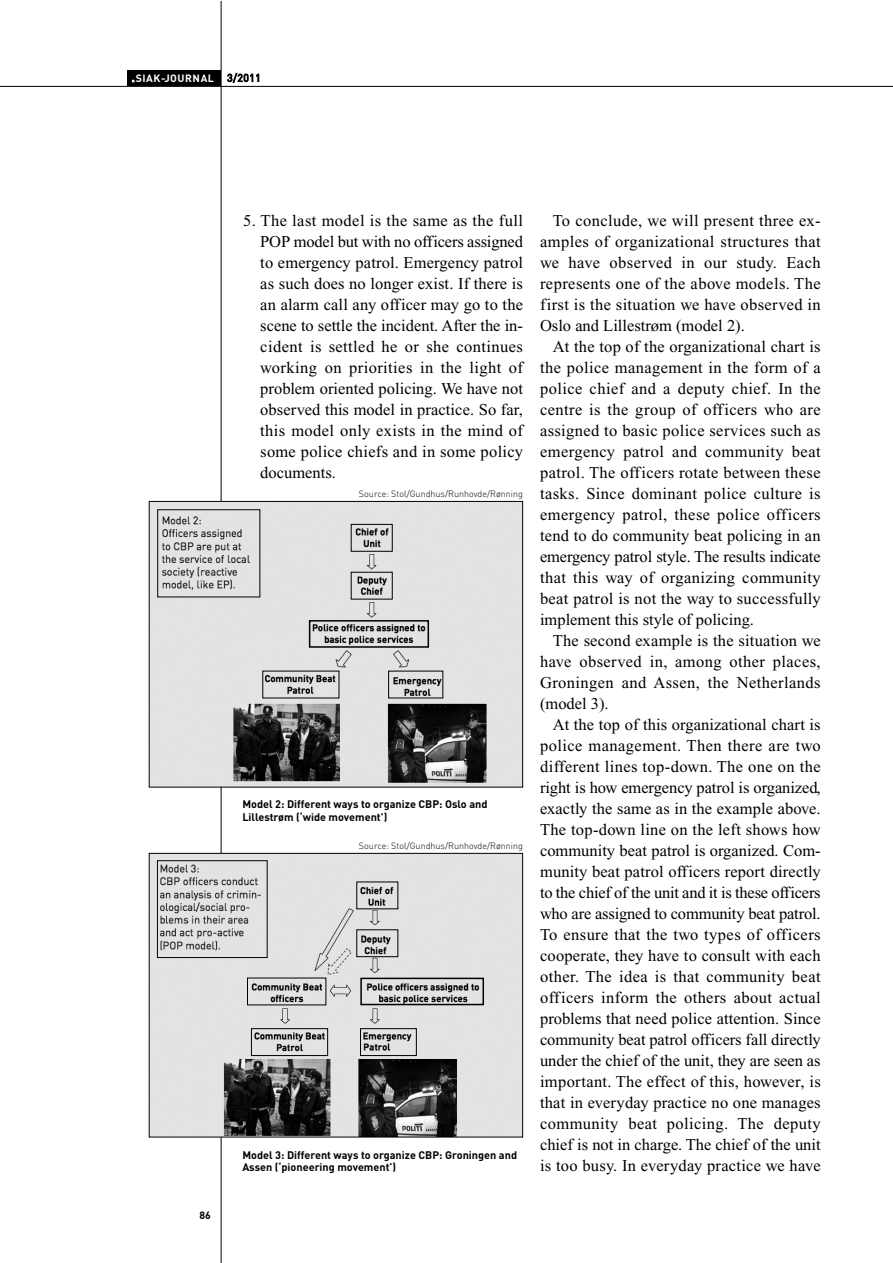
<style>
.page{position:relative;width:893px;height:1263px;background:#fff}
.page>*{position:absolute;margin:0;border:0;box-sizing:border-box;transform-origin:0 0}
.t1{font:16.5px/21px "Times New Roman";letter-spacing:.015em;color:#000;text-align:justify}
.t2{font:700 10.95px/12.9px "DIN";color:#000}
.t3{font:700 10.5px "DIN";letter-spacing:.055em;color:#fff}
.t4{font:10.5px "DIN";color:#000}
.t5{font:700 10.5px "DIN";color:#000}
.t6{font:300 9px "DIN";color:#000}
</style>
<div class="page">
<hr style="left:221px;top:1px;width:1px;height:1262px;background:#000">
<div style="left:128px;top:71px;width:93px;height:15px;background:#000"></div>
<hr style="left:0;top:86px;width:892px;height:1px;background:#000">
<img style="left:151px;top:503px;width:370px;height:282px">
<div style="left:149px;top:501px;width:374px;height:286px;border:1px solid #000"></div>
<img style="left:151px;top:855px;width:370px;height:280px">
<div style="left:149px;top:853px;width:374px;height:284px;border:1px solid #000"></div>
<svg style="left:157px;top:509px;width:287px;height:190px;background:#d2d2d2"></svg>
<div style="left:309px;top:620px;width:120px;height:28px;border:2px solid #000"></div>
<svg style="left:157px;top:860px;width:260px;height:196px;background:#cecece"></svg>
<div style="left:360px;top:978px;width:124px;height:27px;border:2px solid #000"></div>
<p class="t3" style="left:132px;top:75px;width:84px">.SIAK-JOURNAL</p>
<p class="t4" style="left:227px;top:74px;width:35px">3/2011</p>
<p class="t5" style="left:199px;top:1211px;width:13px">86</p>
<p class="t1" style="left:260px;top:212px;width:264px;text-indent:-17px">5. The last model is the same as the full POP model but with no officers assigned to emergency patrol. Emergency patrol as such does no longer exist. If there is an alarm call any officer may go to the scene to settle the incident. After the in&shy;cident is settled he or she continues working on priorities in the light of problem oriented policing. We have not observed this model in practice. So far, this model only exists in the mind of some police chiefs and in some policy documents.</p>
<p class="t6" style="left:359px;top:491px;width:166px">Source: Stol/Gundhus/Runhovde/Rønning</p>
<p class="t2" style="left:242px;top:799px;width:247px">Model 2: Different ways to organize CBP: Oslo and<br>Lillestrøm (‘wide movement’)</p>
<p class="t6" style="left:359px;top:843px;width:166px">Source: Stol/Gundhus/Runhovde/Rønning</p>
<p class="t2" style="left:242px;top:1149px;width:276px">Model 3: Different ways to organize CBP: Groningen and<br>Assen (‘pioneering movement’)</p>
<p class="t1" style="left:540px;top:212px;width:282px;text-indent:13px">To conclude, we will present three ex&shy;amples of organizational structures that we have observed in our study. Each represents one of the above models. The first is the situation we have observed in Oslo and Lillestrøm (model 2).</p>
<p class="t1" style="left:540px;top:338px;width:282px;text-indent:13px">At the top of the organizational chart is the police management in the form of a police chief and a deputy chief. In the centre is the group of officers who are assigned to basic police services such as emergency patrol and community beat patrol. The officers rotate between these tasks. Since dominant police culture is emergency patrol, these police officers tend to do community beat policing in an emergency patrol style. The results indicate that this way of organizing community beat patrol is not the way to successfully implement this style of policing.</p>
<p class="t1" style="left:540px;top:632px;width:282px;text-indent:13px">The second example is the situation we have observed in, among other places, Groningen and Assen, the Netherlands (model 3).</p>
<p class="t1" style="left:540px;top:716px;width:282px;text-indent:13px">At the top of this organizational chart is police management. Then there are two different lines top-down. The one on the right is how emergency patrol is organized, exactly the same as in the example above.<br>The top-down line on the left shows how community beat patrol is organized. Com&shy;munity beat patrol officers report directly to the chief of the unit and it is these officers who are assigned to community beat patrol.<br>To ensure that the two types of officers cooperate, they have to consult with each other. The idea is that community beat officers inform the others about actual problems that need police attention. Since community beat patrol officers fall directly under the chief of the unit, they are seen as important. The effect of this, however, is that in everyday practice no one manages community beat policing. The deputy chief is not in charge. The chief of the unit is too busy. In everyday practice we have</p>
</div>
